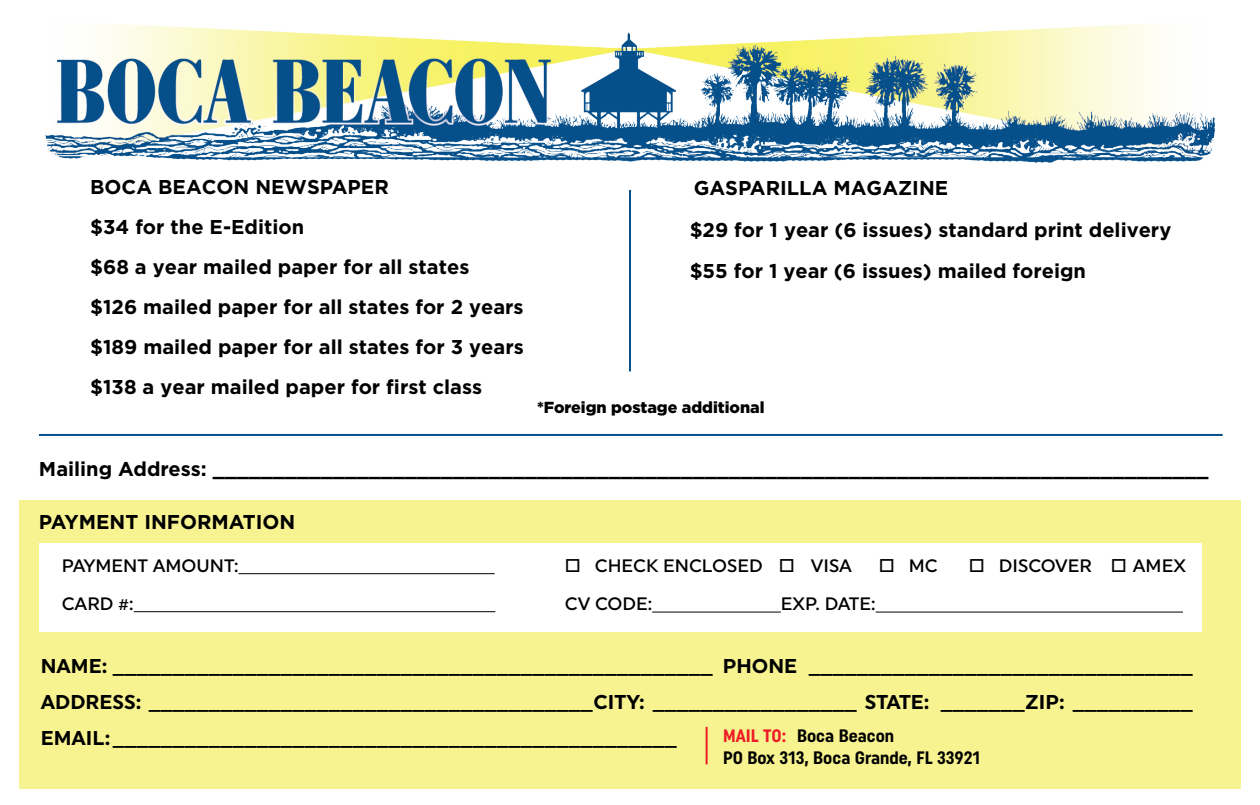
<style>
.page{position:relative;width:1260px;height:805px;background:#fff}
.page>*{position:absolute;margin:0;border:0;box-sizing:border-box;transform-origin:0 0}
.t1{font:700 20px/40px "Gotham";color:#000}
.t2{font:700 20px/36px "Uniform";color:#000;text-align:justify}
.t3{font:500 18px/38px "Uniform";color:#000}
.t4{font:700 18px/21.6px "Uniform Condensed";color:#000}
.t5{font:900 16px "Gotham";color:#000}
.s1{color:#ed1c26}
</style>
<div class="page">
<div style="left:19px;top:500px;width:1222px;height:288px;background:#f7f390"></div>
<div style="left:41px;top:544px;width:1161px;height:88px;background:#fff"></div>
<hr style="left:652px;top:612px;width:129px;height:1px;background:#000">
<hr style="left:876px;top:612px;width:307px;height:1px;background:#000">
<hr style="left:238px;top:573px;width:257px;height:1px;background:#000">
<hr style="left:134px;top:611px;width:361px;height:1px;background:#000">
<hr style="left:706px;top:727px;width:2px;height:37px;background:#ed1c26">
<img style="left:45px;top:24px;width:1170px;height:139px">
<hr style="left:39px;top:434px;width:1184px;height:2px;background:#054f8b">
<hr style="left:629px;top:190px;width:2px;height:181px;background:#054f8b">
<svg style="left:795px;top:572px;width:18px;height:1px"></svg>
<svg style="left:895px;top:572px;width:18px;height:1px"></svg>
<svg style="left:1127px;top:572px;width:18px;height:1px"></svg>
<p class="t1" style="left:90px;top:167px;width:435px">BOCA BEACON NEWSPAPER<br>$34 for the E-Edition<br>$68 a year mailed paper for all states<br>$126 mailed paper for all states for 2 years $189 mailed paper for all states for 3 years $138 a year mailed paper for first class</p>
<p class="t1" style="left:690px;top:168px;width:483px;line-height:41.2px">GASPARILLA MAGAZINE<br>$29 for 1 year (6 issues) standard print delivery $55 for 1 year (6 issues) mailed foreign</p>
<p class="t5" style="left:537px;top:397px;width:229px">*Foreign postage additional</p>
<p class="t1" style="left:39px;top:449px;width:1171px">Mailing Address: ___________________________________________________________________________________</p>
<p class="t1" style="left:39px;top:502px;width:258px">PAYMENT INFORMATION</p>
<p class="t3" style="left:62px;top:546px;width:178px">PAYMENT AMOUNT:<br>CARD #:</p>
<p class="t3" style="left:565px;top:547px;width:289px">□ CHECK ENCLOSED □ VISA</p>
<p class="t3" style="left:879px;top:547px;width:60px">□ MC</p>
<p class="t3" style="left:969px;top:547px;width:219px">□ DISCOVER □ AMEX</p>
<p class="t3" style="left:565px;top:585px;width:89px">CV CODE:</p>
<p class="t3" style="left:781px;top:585px;width:96px">EXP. DATE:</p>
<p class="t2" style="left:41px;top:647px;width:1154px">NAME: __________________________________________________ PHONE ________________________________ ADDRESS: _____________________________________CITY: _________________ STATE: _______ZIP: __________ EMAIL:_______________________________________________</p>
<p class="t4" style="left:723px;top:725px;width:258px"><span class="s1">MAIL TO:</span> Boca Beacon<br>PO Box 313, Boca Grande, FL 33921</p>
</div>
